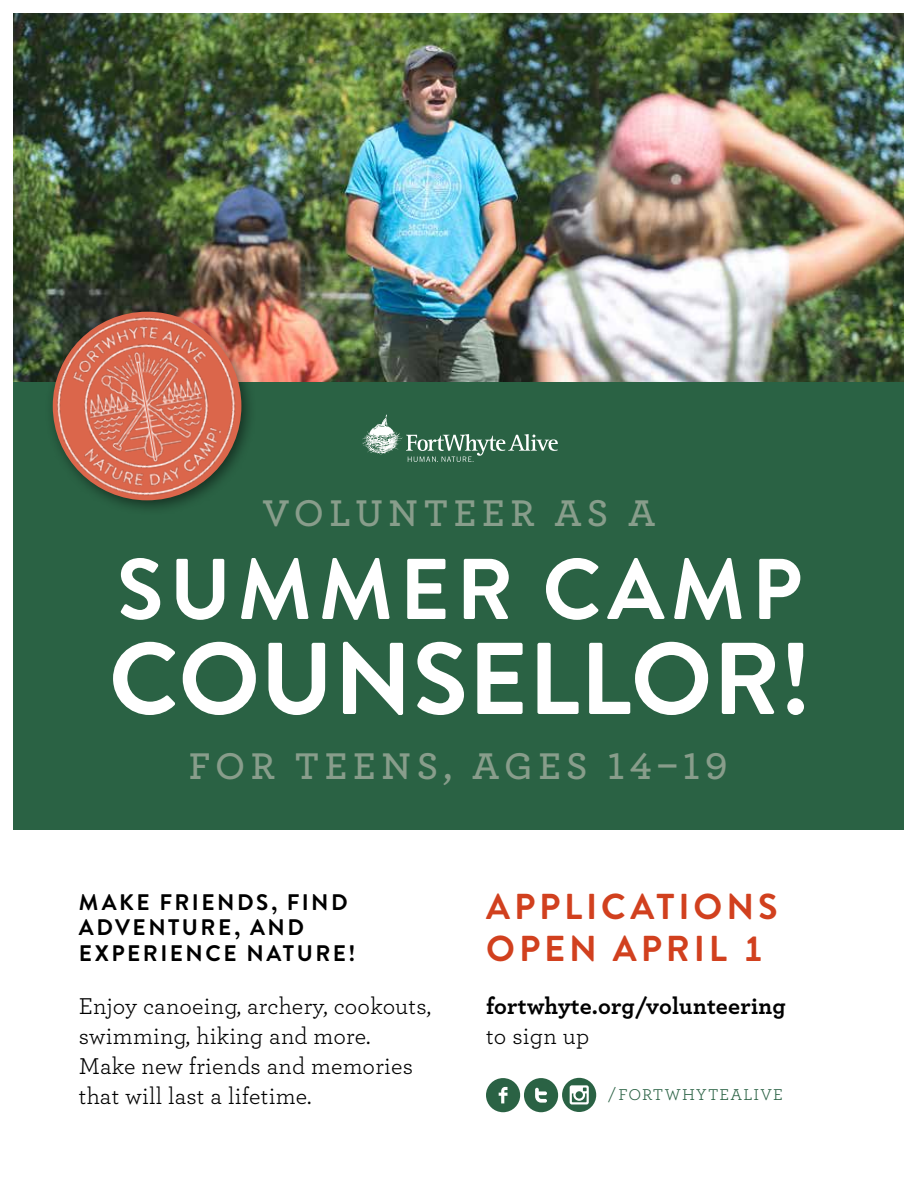
<style>
.page{position:relative;width:918px;height:1188px;background:#fff}
.page>*{position:absolute;margin:0;border:0;box-sizing:border-box;transform-origin:0 0}
.t1{font:700 101.7px "Brandon Grotesque";letter-spacing:.005em;color:#fff}
.t2{font:700 85.95px "Brandon Grotesque";letter-spacing:.07em;color:#fff}
.t3{font:600 39px "Archer";letter-spacing:.145em;color:#889d8b}
.t4{font:700 36px/42px "Brandon Grotesque";letter-spacing:.11em;color:#d1401e}
.t5{font:24px/30px "Archer";letter-spacing:.01em;color:#000}
.t6{font:700 24px "Archer";letter-spacing:.01em;color:#000}
.t7{font:700 22.5px/25.5px "Brandon Grotesque";letter-spacing:.11em;color:#000}
.t8{font:16.5px "Archer";letter-spacing:.075em;color:#2a6244}
</style>
<div class="page">
<img style="left:14px;top:14px;width:890px;height:369px">
<div style="left:14px;top:383px;width:890px;height:447px;background:#2a6244"></div>
<svg style="left:362px;top:415px;width:196px;height:47px"></svg>
<svg style="left:486px;top:1078px;width:110px;height:34px"></svg>
<div style="left:45px;top:304px;width:212px;height:212px;background:#000;opacity:.5"></div>
<img style="left:43px;top:300px;width:208px;height:215px">
<h3 class="t3" style="left:262px;top:484px;width:395px">VOLUNTEER AS A</h3>
<h2 class="t2" style="left:117px;top:529px;width:687px">SUMMER CAMP</h2>
<h1 class="t1" style="left:109px;top:608px;width:704px">COUNSELLOR!</h1>
<h3 class="t3" style="left:189px;top:736px;width:540px">FOR TEENS, AGES 14–19</h3>
<p class="t7" style="left:79px;top:889px;width:278px">MAKE FRIENDS, FIND<br>ADVENTURE, AND<br>EXPERIENCE NATURE!</p>
<p class="t5" style="left:79px;top:990px;width:354px">Enjoy canoeing, archery, cookouts, swimming, hiking and more.<br>Make new friends and memories that will last a lifetime.</p>
<h3 class="t4" style="left:486px;top:886px;width:293px">APPLICATIONS<br>OPEN APRIL 1</h3>
<p class="t6" style="left:486px;top:987px;width:301px">fortwhyte.org/volunteering</p>
<p class="t5" style="left:486px;top:1020px;width:105px">to sign up</p>
<p class="t8" style="left:609px;top:1084px;width:176px">/ FORTWHYTEALIVE</p>
</div>
